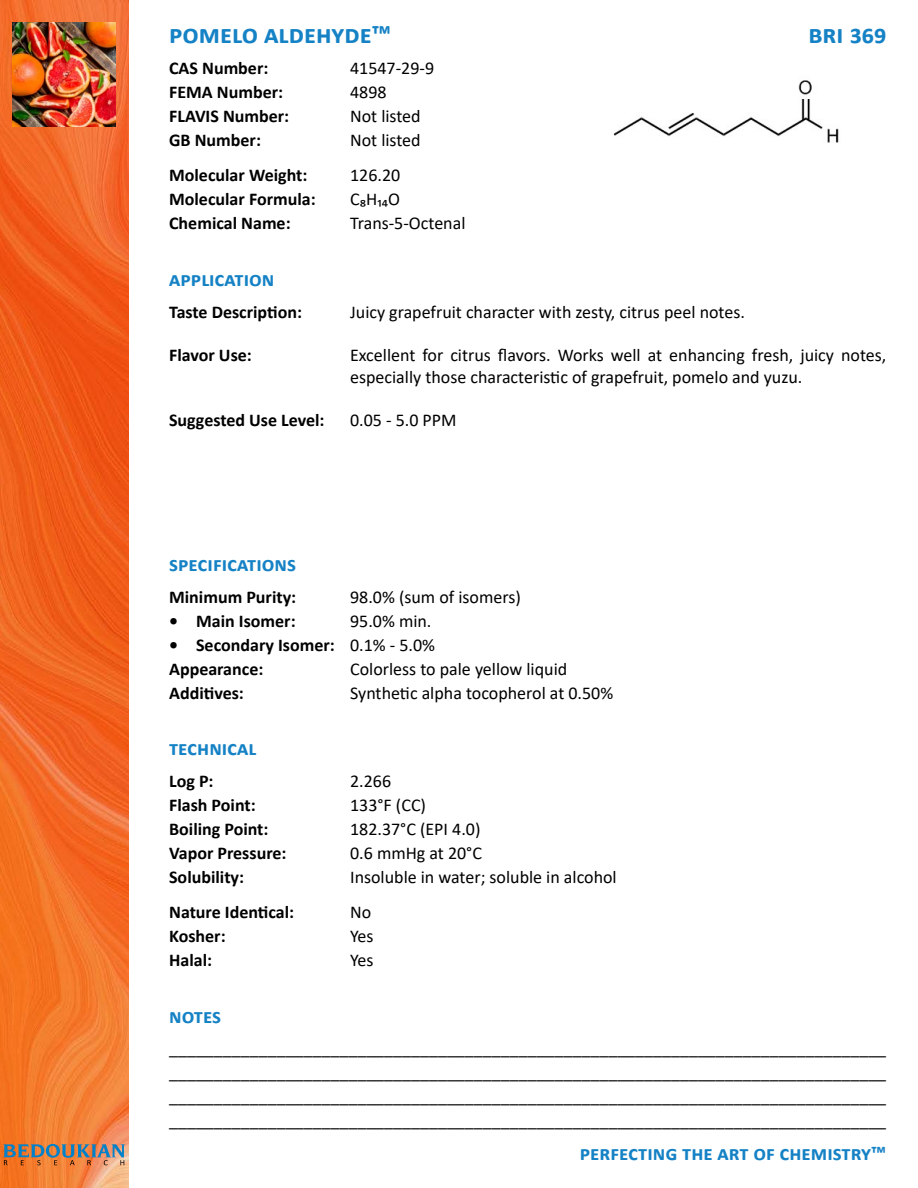
<style>
.page{position:relative;width:918px;height:1188px;background:#fff}
.page>*{position:absolute;margin:0;border:0;box-sizing:border-box;transform-origin:0 0}
.t1{font:700 27px "Calibri";color:#1582c5}
.t2{font:700 21px "Calibri";color:#1582c5}
.t3{font:18px/24px "Calibri";color:#000}
.t4{font:700 18px/24px "Calibri";color:#000}
</style>
<div class="page">
<img style="left:0;top:0;width:128px;height:1188px">
<img style="left:12px;top:23px;width:104px;height:103px">
<svg style="left:3px;top:1144px;width:122px;height:21px"></svg>
<img style="left:613px;top:80px;width:226px;height:63px">
<h1 class="t1" style="left:169px;top:15px;width:224px">pomelo aldehyde™</h1>
<h1 class="t1" style="left:808px;top:15px;width:37px">bri</h1>
<p class="t4" style="left:169px;top:55px;width:122px">CAS Number:<br>FEMA Number:<br>FLAVIS Number:<br>GB Number:</p>
<p class="t3" style="left:350px;top:55px;width:86px">41547-29-9<br>4898<br>Not listed<br>Not listed</p>
<p class="t4" style="left:169px;top:163px;width:148px">Molecular Weight:<br>Molecular Formula:<br>Chemical Name:</p>
<p class="t3" style="left:350px;top:163px;width:117px">126.20<br>C₈H₁₄O<br>Trans-5-Octenal</p>
<p class="t2" style="left:169px;top:265px;width:107px">application</p>
<p class="t4" style="left:169px;top:300px;width:134px">Taste Description:</p>
<p class="t4" style="left:169px;top:343px;width:84px">Flavor Use:</p>
<p class="t4" style="left:169px;top:408px;width:157px">Suggested Use Level:</p>
<p class="t3" style="left:350px;top:300px;width:396px">Juicy grapefruit character with zesty, citrus peel notes.</p>
<p class="t3" style="left:350px;top:344px;width:538px;line-height:21.6px">Excellent for citrus flavors. Works well at enhancing fresh, juicy notes, especially those characteristic of grapefruit, pomelo and yuzu.</p>
<p class="t3" style="left:350px;top:408px;width:108px">0.05 - 5.0 PPM</p>
<p class="t2" style="left:169px;top:550px;width:128px">specifications</p>
<p class="t4" style="left:169px;top:585px;width:129px">Minimum Purity:</p>
<p class="t4" style="left:169px;top:609px;width:128px">• Main Isomer:</p>
<p class="t4" style="left:169px;top:633px;width:167px">• Secondary Isomer:<br>Appearance:<br>Additives:</p>
<p class="t2" style="left:169px;top:733px;width:89px">technical</p>
<p class="t4" style="left:169px;top:769px;width:119px">Log P:<br>Flash Point:<br>Boiling Point:<br>Vapor Pressure:<br>Solubility:</p>
<p class="t3" style="left:350px;top:585px;width:265px">98.0% (sum of isomers)<br>95.0% min.<br>0.1% - 5.0%<br>Colorless to pale yellow liquid<br>Synthetic alpha tocopherol at 0.50%</p>
<p class="t3" style="left:350px;top:768px;width:268px">2.266<br>133°F (CC)<br>182.37°C (EPI 4.0)<br>0.6 mmHg at 20°C<br>Insoluble in water; soluble in alcohol</p>
<p class="t4" style="left:169px;top:900px;width:127px">Nature Identical:<br>Kosher:<br>Halal:</p>
<p class="t3" style="left:350px;top:899px;width:25px">No<br>Yes<br>Yes</p>
<p class="t2" style="left:169px;top:1001px;width:53px">notes</p>
<p class="t3" style="left:169px;top:1036px;width:719px;text-align:justify">________________________________________________________________________________ ________________________________________________________________________________ ________________________________________________________________________________ ________________________________________________________________________________</p>
<p class="t2" style="left:580px;top:1138px;width:308px">perfecting the art of chemistry™</p>
</div>
